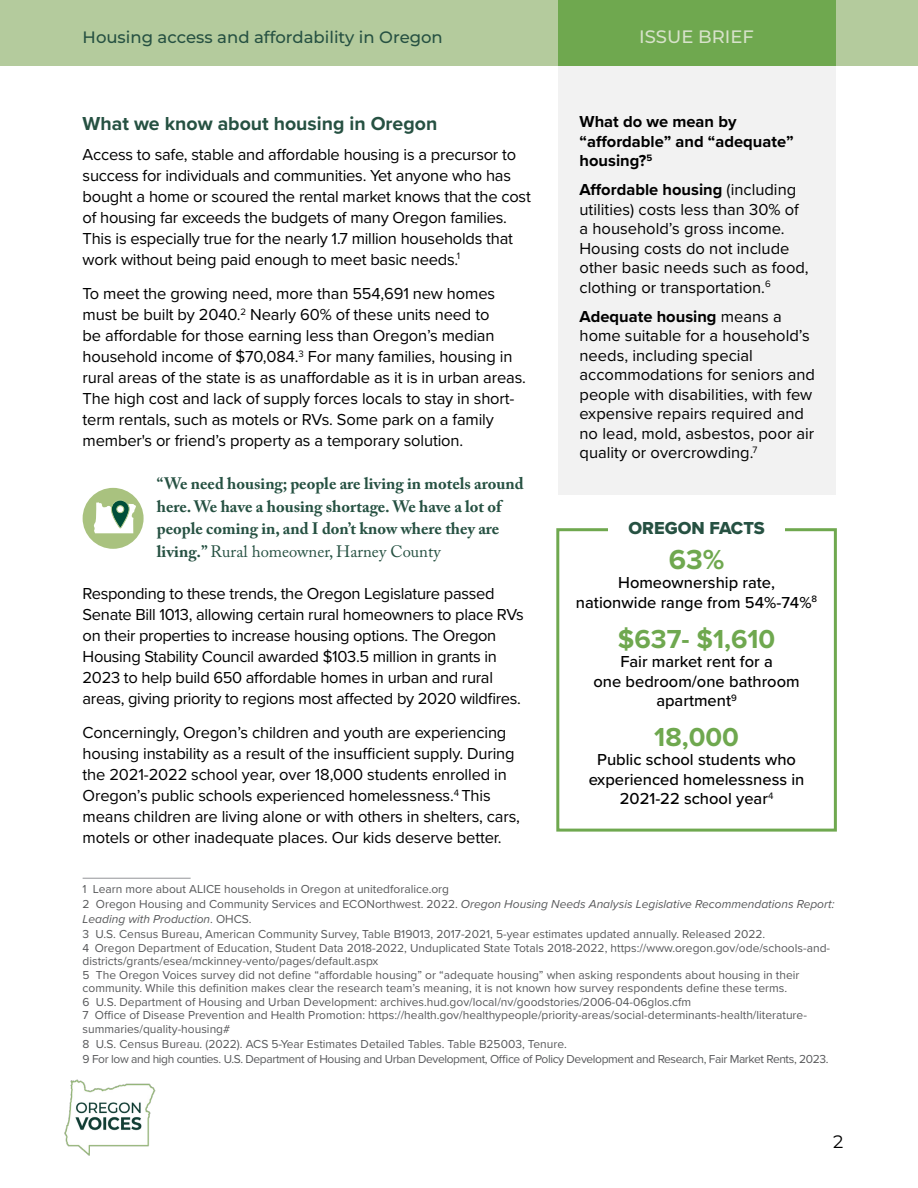
<style>
.page{position:relative;width:918px;height:1188px;background:#fff}
.page>*{position:absolute;margin:0;border:0;box-sizing:border-box;transform-origin:0 0}
.t1{font:700 28.5px "Proxima Nova";color:#6fa84f}
.t2{font:700 27px "Proxima Nova";color:#6fa84f}
.t3{font:700 19.5px "Proxima Nova";color:#265142}
.t4{font:18px "Proxima Nova Extrabld";color:#265142}
.t5{font:500 18px "Montserrat";color:#d7e2ca}
.t6{font:18px "Montserrat";color:#000}
.t7{font:16.5px/21px "Proxima Nova";letter-spacing:-.01em;color:#000}
.t8{font:500 16.5px/19.5px "Proxima Nova";color:#000;text-align:center}
.t9{font:700 16.5px/22.5px "Adobe Caslon Pro";color:#265142}
.t10{font:700 16.5px/19.5px "Proxima Nova";color:#000}
.t11{font:500 16.5px "Montserrat";color:#265142}
.t12{font:12px/13.5px "Proxima Nova";color:#58595b}
.t13{font:12px/15px "Proxima Nova";letter-spacing:-.03em;color:#58595b}
.s1{font-weight:400}
.s2{font-style:italic}
.s3{font-weight:700}
</style>
<div class="page">
<div style="left:0;top:0;width:918px;height:66px;background:#b4cb9d"></div>
<img style="left:64px;top:1079px;width:91px;height:76px">
<div style="left:558px;top:0;width:277px;height:66px;background:#6fa84f"></div>
<hr style="left:83px;top:878px;width:108px;height:1px;background:#939598">
<div style="left:558px;top:66px;width:277px;height:429px;background:#f2f2f2"></div>
<div style="left:556px;top:528px;width:281px;height:304px;border:3px solid #6fa84f"></div>
<div style="left:608px;top:520px;width:177px;height:19px;background:#fff"></div>
<div style="left:83px;top:488px;width:61px;height:61px;background:#a9c27f;border-radius:50%"></div>
<svg style="left:94px;top:500px;width:42px;height:33px"></svg>
<p class="t11" style="left:83px;top:26px;width:362px">Housing access and affordability in Oregon</p>
<p class="t5" style="left:639px;top:24px;width:116px">ISSUE BRIEF</p>
<p class="t3" style="left:83px;top:108px;width:356px">What we know about housing in Oregon</p>
<p class="t7" style="left:83px;top:143px;width:450px">Access to safe, stable and affordable housing is a precursor to success for individuals and communities. Yet anyone who has bought a home or scoured the rental market knows that the cost of housing far exceeds the budgets of many Oregon families.<br>This is especially true for the nearly 1.7 million households that work without being paid enough to meet basic needs.<sup>1</sup></p>
<p class="t7" style="left:83px;top:283px;width:445px">To meet the growing need, more than 554,691 new homes must be built by 2040.<sup>2</sup> Nearly 60% of these units need to<br>be affordable for those earning less than Oregon’s median household income of $70,084.<sup>3</sup> For many families, housing in rural areas of the state is as unaffordable as it is in urban areas.<br>The high cost and lack of supply forces locals to stay in short&shy;term rentals, such as motels or RVs. Some park on a family member's or friend’s property as a temporary solution.</p>
<p class="t9" style="left:157px;top:472px;width:368px">“We need housing; people are living in motels around here. We have a housing shortage. We have a lot of people coming in, and I don’t know where they are living.” <span class="s1">Rural homeowner, Harney County</span></p>
<p class="t7" style="left:83px;top:582px;width:443px">Responding to these trends, the Oregon Legislature passed Senate Bill 1013, allowing certain rural homeowners to place RVs on their properties to increase housing options. The Oregon Housing Stability Council awarded $103.5 million in grants in 2023 to help build 650 affordable homes in urban and rural areas, giving priority to regions most affected by 2020 wildfires.</p>
<p class="t7" style="left:83px;top:722px;width:448px">Concerningly, Oregon’s children and youth are experiencing housing instability as a result of the insufficient supply. During the 2021-2022 school year, over 18,000 students enrolled in Oregon’s public schools experienced homelessness.<sup>4</sup> This means children are living alone or with others in shelters, cars, motels or other inadequate places. Our kids deserve better.<sup>5</sup><sup>67</sup><sup>89</sup></p>
<p class="t12" style="left:83px;top:881px;width:753px;line-height:15px">1 Learn more about ALICE households in Oregon at unitedforalice.org<br>2 Oregon Housing and Community Services and ECONorthwest. 2022. <span class="s2">Oregon Housing Needs Analysis Legislative Recommendations Report:<br>Leading with Production</span>. OHCS.<br>3 U.S. Census Bureau, American Community Survey, Table B19013, 2017-2021, 5-year estimates updated annually. Released 2022.</p>
<p class="t12" style="left:83px;top:940px;width:749px">4 Oregon Department of Education, Student Data 2018-2022, Unduplicated State Totals 2018-2022, https://www.oregon.gov/ode/schools-and&shy;districts/grants/esea/mckinney-vento/pages/default.aspx<br>5 The Oregon Voices survey did not define “affordable housing” or “adequate housing” when asking respondents about housing in their community. While this definition makes clear the research team’s meaning, it is not known how survey respondents define these terms.<br>6 U.S. Department of Housing and Urban Development: archives.hud.gov/local/nv/goodstories/2006-04-06glos.cfm<br>7 Office of Disease Prevention and Health Promotion: https://health.gov/healthypeople/priority-areas/social-determinants-health/literature&shy;summaries/quality-housing#</p>
<p class="t13" style="left:83px;top:1036px;width:748px">8 U.S. Census Bureau. (2022). ACS 5-Year Estimates Detailed Tables. Table B25003, Tenure.<br>9 For low and high counties. U.S. Department of Housing and Urban Development, Office of Policy Development and Research, Fair Market Rents, 2023.</p>
<p class="t10" style="left:580px;top:112px;width:216px">What do we mean by “affordable” and “adequate” housing?<sup>5</sup></p>
<p class="t7" style="left:580px;top:179px;width:231px;line-height:19.5px"><span class="s3">Affordable housing</span> (including utilities) costs less than 30% of a household’s gross income.<br>Housing costs do not include other basic needs such as food, clothing or transportation.<sup>6</sup></p>
<p class="t7" style="left:580px;top:306px;width:237px;line-height:19.5px"><span class="s3">Adequate housing</span> means a home suitable for a household’s needs, including special accommodations for seniors and people with disabilities, with few expensive repairs required and no lead, mold, asbestos, poor air quality or overcrowding.<sup>7</sup></p>
<p class="t4" style="left:628px;top:515px;width:138px">OREGON FACTS</p>
<h1 class="t1" style="left:669px;top:538px;width:57px">63%</h1>
<p class="t8" style="left:576px;top:572px;width:243px">Homeownership rate, nationwide range from 54%-74%<sup>8</sup></p>
<h2 class="t2" style="left:618px;top:618px;width:159px">$637- $1,610</h2>
<p class="t8" style="left:593px;top:651px;width:208px">Fair market rent for a<br>one bedroom/one bathroom apartment<sup>9</sup></p>
<h2 class="t2" style="left:654px;top:717px;width:86px">18,000</h2>
<p class="t8" style="left:589px;top:749px;width:217px">Public school students who experienced homelessness in<br>2021-22 school year<sup>4</sup></p>
<p class="t6" style="left:833px;top:1130px;width:12px">2</p>
</div>
